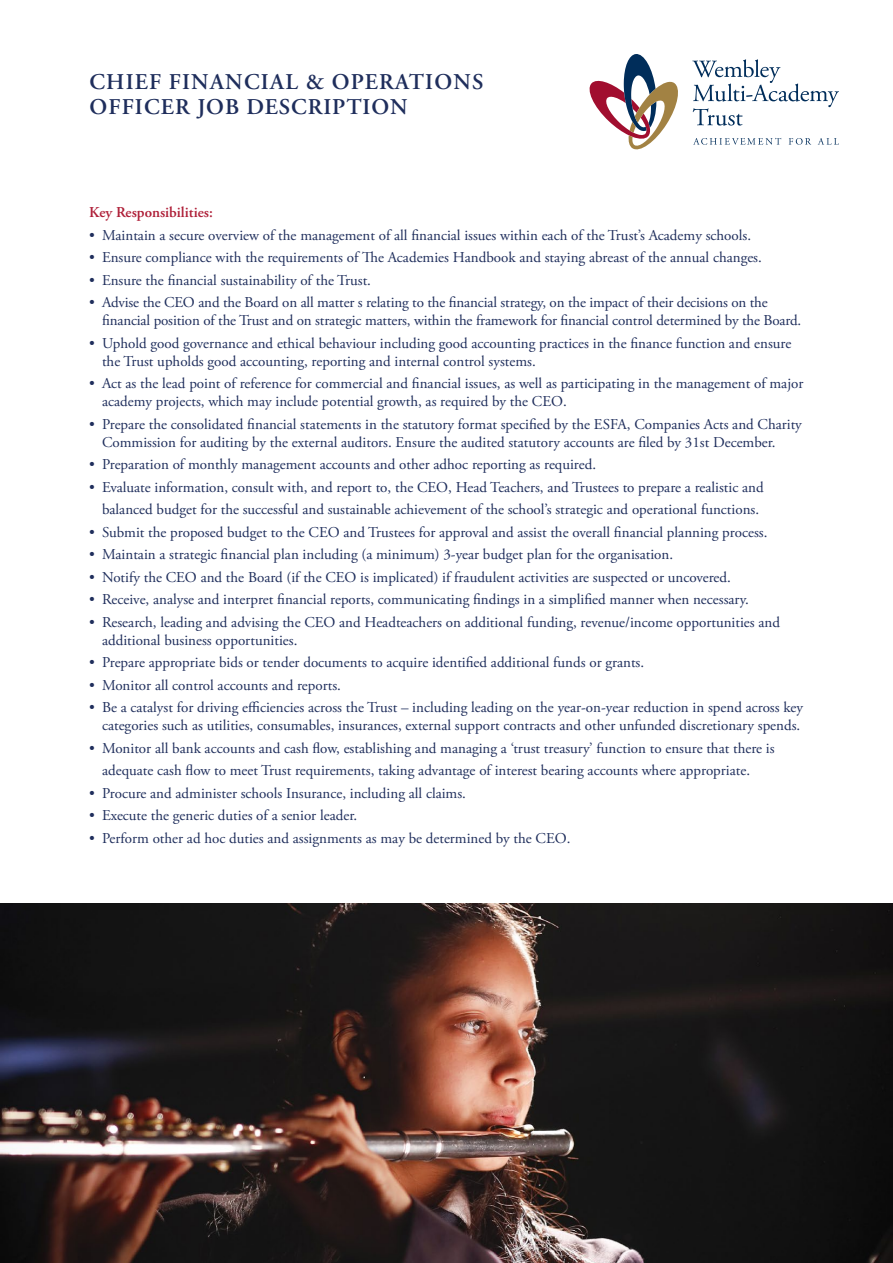
<style>
.page{position:relative;width:893px;height:1263px;background:#fff}
.page>*{position:absolute;margin:0;border:0;box-sizing:border-box;transform-origin:0 0}
.t1{font:600 22.5px/25.5px "Adobe Garamond Pro";letter-spacing:.055em;color:#1f2e5c}
.t2{font:15px/18px "Adobe Garamond Pro";color:#1f2e5c}
.t3{font:600 15px "Adobe Garamond Pro";color:#ae1e37}
</style>
<div class="page">
<svg style="left:589px;top:54px;width:89px;height:96px"></svg>
<svg style="left:693px;top:138px;width:88px;height:7px"></svg>
<svg style="left:789px;top:138px;width:22px;height:7px"></svg>
<svg style="left:818px;top:138px;width:21px;height:7px"></svg>
<svg style="left:692px;top:59px;width:147px;height:67px"></svg>
<img style="left:0;top:904px;width:893px;height:359px">
<h1 class="t1" style="left:89px;top:69px;width:396px">CHIEF FINANCIAL &amp; OPERATIONS<br>OFFICER JOB DESCRIPTION</h1>
<p class="t3" style="left:89px;top:204px;width:125px">Key Responsibilities:</p>
<p class="t2" style="left:89px;top:226px;width:663px">• Maintain a secure overview of the management of all financial issues within each of the Trust’s Academy schools.</p>
<p class="t2" style="left:89px;top:249px;width:674px">• Ensure compliance with the requirements of The Academies Handbook and staying abreast of the annual changes.</p>
<p class="t2" style="left:89px;top:271px;width:283px">• Ensure the financial sustainability of the Trust.</p>
<p class="t2" style="left:102px;top:294px;width:701px;text-indent:-13px">• Advise the CEO and the Board on all matter s relating to the financial strategy, on the impact of their decisions on the financial position of the Trust and on strategic matters, within the framework for financial control determined by the Board.</p>
<p class="t2" style="left:102px;top:334px;width:691px;text-indent:-13px">• Uphold good governance and ethical behaviour including good accounting practices in the finance function and ensure the Trust upholds good accounting, reporting and internal control systems.</p>
<p class="t2" style="left:102px;top:375px;width:703px;text-indent:-13px">• Act as the lead point of reference for commercial and financial issues, as well as participating in the management of major academy projects, which may include potential growth, as required by the CEO.</p>
<p class="t2" style="left:102px;top:415px;width:701px;text-indent:-13px">• Prepare the consolidated financial statements in the statutory format specified by the ESFA, Companies Acts and Charity<br>Commission for auditing by the external auditors. Ensure the audited statutory accounts are filed by 31st December.</p>
<p class="t2" style="left:89px;top:456px;width:508px">• Preparation of monthly management accounts and other adhoc reporting as required.</p>
<p class="t2" style="left:89px;top:476px;width:676px;line-height:22.5px;text-align:center">• Evaluate information, consult with, and report to, the CEO, Head Teachers, and Trustees to prepare a realistic and balanced budget for the successful and sustainable achievement of the school’s strategic and operational functions.</p>
<p class="t2" style="left:89px;top:523px;width:680px">• Submit the proposed budget to the CEO and Trustees for approval and assist the overall financial planning process.</p>
<p class="t2" style="left:89px;top:546px;width:585px">• Maintain a strategic financial plan including (a minimum) 3-year budget plan for the organisation.</p>
<p class="t2" style="left:89px;top:568px;width:643px">• Notify the CEO and the Board (if the CEO is implicated) if fraudulent activities are suspected or uncovered.</p>
<p class="t2" style="left:89px;top:591px;width:661px">• Receive, analyse and interpret financial reports, communicating findings in a simplified manner when necessary.</p>
<p class="t2" style="left:102px;top:613px;width:679px;text-indent:-13px">• Research, leading and advising the CEO and Headteachers on additional funding, revenue/income opportunities and additional business opportunities.</p>
<p class="t2" style="left:89px;top:654px;width:556px">• Prepare appropriate bids or tender documents to acquire identified additional funds or grants.</p>
<p class="t2" style="left:89px;top:676px;width:253px">• Monitor all control accounts and reports.</p>
<p class="t2" style="left:89px;top:699px;width:715px;text-align:right">• Be a catalyst for driving efficiencies across the Trust – including leading on the year-on-year reduction in spend across key categories such as utilities, consumables, insurances, external support contracts and other unfunded discretionary spends.</p>
<p class="t2" style="left:102px;top:737px;width:674px;line-height:22.5px;text-indent:-13px">• Monitor all bank accounts and cash flow, establishing and managing a ‘trust treasury’ function to ensure that there is adequate cash flow to meet Trust requirements, taking advantage of interest bearing accounts where appropriate.</p>
<p class="t2" style="left:89px;top:784px;width:378px">• Procure and administer schools Insurance, including all claims.</p>
<p class="t2" style="left:89px;top:807px;width:269px">• Execute the generic duties of a senior leader.</p>
<p class="t2" style="left:89px;top:829px;width:483px">• Perform other ad hoc duties and assignments as may be determined by the CEO.</p>
</div>
